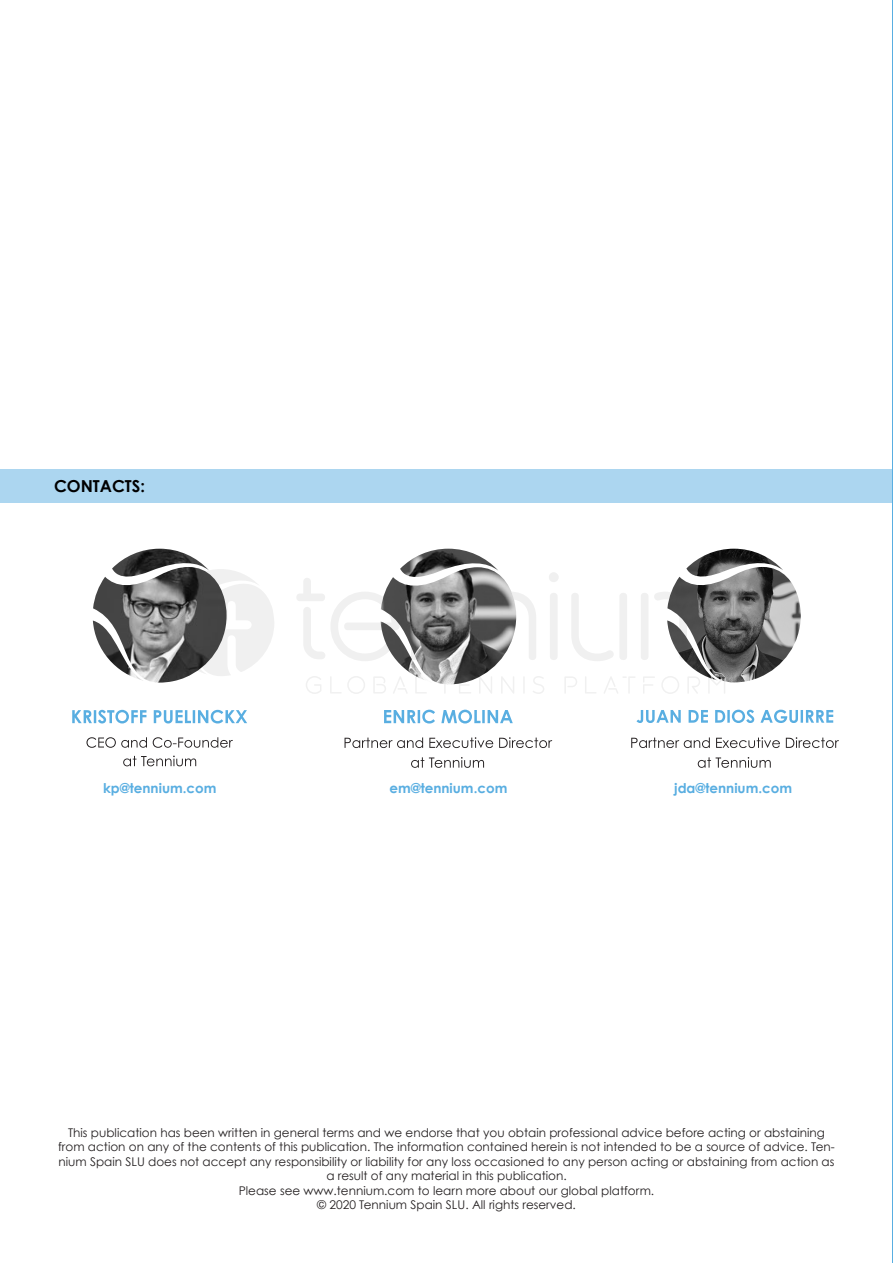
<style>
.page{position:relative;width:893px;height:1263px;background:#fff}
.page>*{position:absolute;margin:0;border:0;box-sizing:border-box;transform-origin:0 0}
.t1{font:700 16.5px "Century Gothic";color:#000001}
.t2{font:700 13.5px "Century Gothic";color:#59aee1}
.t3{font:12px/14.4px "Century Gothic";color:#231f20;text-align:center}
</style>
<div class="page">
<div style="left:0;top:469px;width:893px;height:34px;background:#acd6f0"></div>
<svg style="left:636px;top:710px;width:197px;height:13px"></svg>
<svg style="left:384px;top:710px;width:129px;height:13px"></svg>
<svg style="left:411px;top:757px;width:73px;height:11px"></svg>
<svg style="left:345px;top:737px;width:207px;height:11px"></svg>
<svg style="left:297px;top:549px;width:443px;height:145px"></svg>
<img style="left:667px;top:549px;width:134px;height:133px">
<svg style="left:698px;top:757px;width:73px;height:11px"></svg>
<svg style="left:631px;top:737px;width:208px;height:11px"></svg>
<svg style="left:227px;top:570px;width:47px;height:106px"></svg>
<img style="left:93px;top:549px;width:134px;height:134px">
<svg style="left:72px;top:710px;width:175px;height:13px"></svg>
<svg style="left:86px;top:737px;width:147px;height:11px"></svg>
<svg style="left:123px;top:755px;width:73px;height:11px"></svg>
<hr style="left:892px;top:0;width:1px;height:1262px;background:#59aee1">
<p class="t1" style="left:54px;top:474px;width:93px">CONTACTS:</p>
<p class="t2" style="left:103px;top:778px;width:115px">kp@tennium.com</p>
<p class="t2" style="left:389px;top:778px;width:119px">em@tennium.com</p>
<p class="t2" style="left:674px;top:778px;width:119px">jda@tennium.com</p>
<p class="t3" style="left:58px;top:1125px;width:778px">This publication has been written in general terms and we endorse that you obtain professional advice before acting or abstaining from action on any of the contents of this publication. The information contained herein is not intended to be a source of advice. Ten&shy;nium Spain SLU does not accept any responsibility or liability for any loss occasioned to any person acting or abstaining from action as a result of any material in this publication.</p>
<p class="t3" style="left:239px;top:1183px;width:417px">Please see www.tennium.com to learn more about our global platform.</p>
<p class="t3" style="left:317px;top:1197px;width:260px">©️ 2020 Tennium Spain SLU. All rights reserved.</p>
</div>
